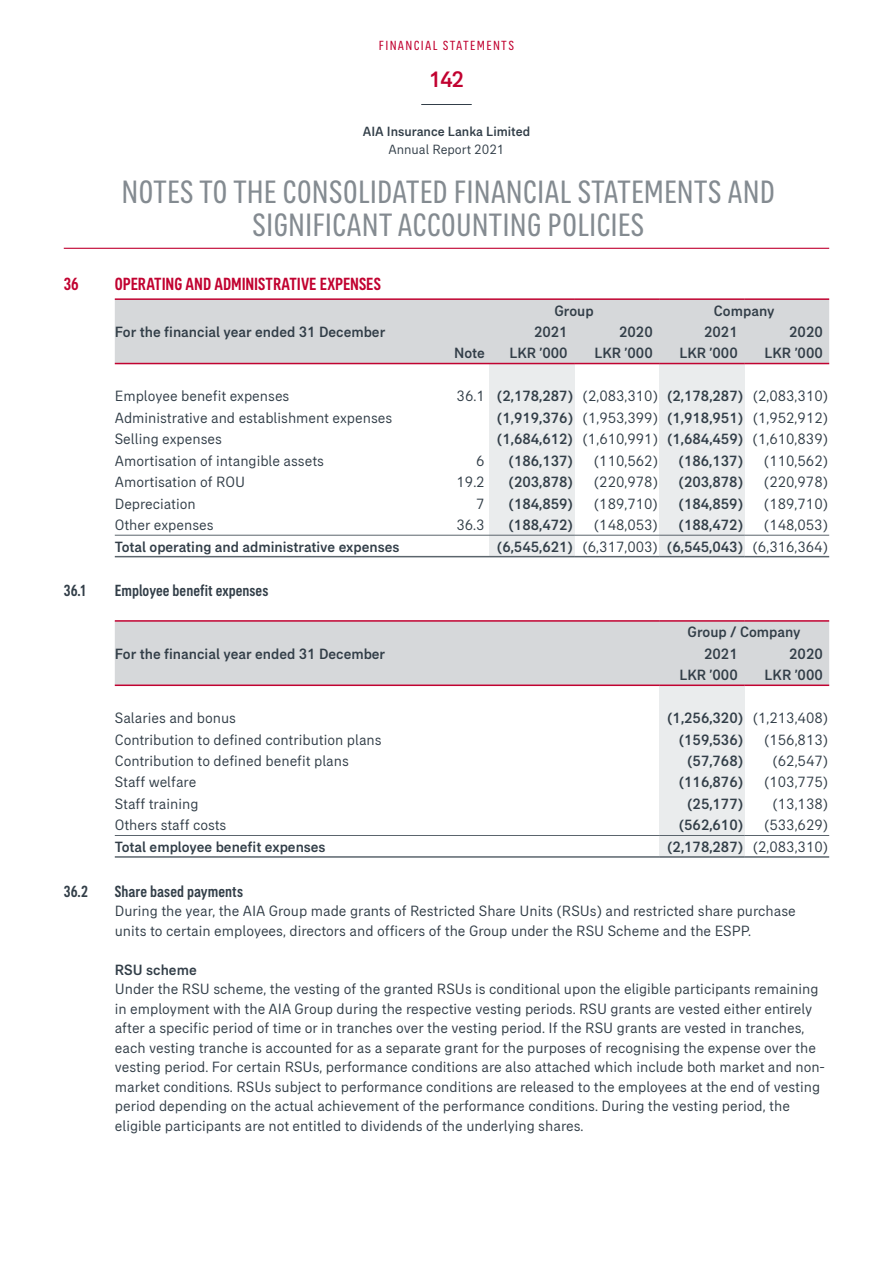
<style>
.page{position:relative;width:893px;height:1263px;background:#fff}
.page>*{position:absolute;margin:0;border:0;box-sizing:border-box;transform-origin:0 0}
.t1{font:condensed 33px/33px "AIA Everest";color:#848b91;text-align:center}
.t2{font:500 22.5px "AIA Everest";color:#c10230}
.t3{font:500 condensed 18px "AIA Everest";color:#c10230}
.t4{font:500 condensed 16.5px "AIA Everest";letter-spacing:.005em;color:#323e48}
.t5{font:15px/19.5px "AIA Everest";color:#323e48}
.t6{font:500 15px "AIA Everest";color:#323e48}
.t7{font:500 13.5px "AIA Everest";color:#323e48}
.t8{font:condensed 13.5px "AIA Everest";letter-spacing:.1em;color:#c10230}
.t9{font:13.5px "AIA Everest";color:#323e48}
.s1{font-weight:500}
.s2{font-weight:400}
</style>
<div class="page">
<hr style="left:421px;top:104px;width:51px;height:1px;background:#323e48">
<hr style="left:64px;top:248px;width:765px;height:1px;background:#c10230">
<div style="left:489px;top:361px;width:85px;height:196px;background:#eaeced"></div>
<div style="left:659px;top:361px;width:85px;height:196px;background:#eaeced"></div>
<div style="left:659px;top:686px;width:85px;height:172px;background:#eaeced"></div>
<div style="left:115px;top:300px;width:714px;height:63px;background:#d6d8da"></div>
<hr style="left:115px;top:298px;width:323px;height:2px;background:#c10230">
<hr style="left:438px;top:298px;width:51px;height:2px;background:#c10230">
<hr style="left:489px;top:298px;width:85px;height:2px;background:#c10230">
<hr style="left:574px;top:298px;width:85px;height:2px;background:#c10230">
<hr style="left:659px;top:298px;width:85px;height:2px;background:#c10230">
<hr style="left:744px;top:298px;width:85px;height:2px;background:#c10230">
<hr style="left:115px;top:363px;width:323px;height:1px;background:#c10230">
<hr style="left:438px;top:363px;width:51px;height:1px;background:#c10230">
<hr style="left:489px;top:363px;width:85px;height:1px;background:#c10230">
<hr style="left:574px;top:363px;width:85px;height:1px;background:#c10230">
<hr style="left:659px;top:363px;width:85px;height:1px;background:#c10230">
<hr style="left:744px;top:363px;width:85px;height:1px;background:#c10230">
<hr style="left:115px;top:535px;width:323px;height:1px;background:#5b656d">
<hr style="left:438px;top:535px;width:51px;height:1px;background:#5b656d">
<hr style="left:489px;top:535px;width:85px;height:1px;background:#5b656d">
<hr style="left:574px;top:535px;width:85px;height:1px;background:#5b656d">
<hr style="left:659px;top:535px;width:85px;height:1px;background:#5b656d">
<hr style="left:744px;top:535px;width:85px;height:1px;background:#5b656d">
<hr style="left:115px;top:556px;width:323px;height:1px;background:#5b656d">
<hr style="left:438px;top:556px;width:51px;height:1px;background:#5b656d">
<hr style="left:489px;top:556px;width:85px;height:1px;background:#5b656d">
<hr style="left:574px;top:556px;width:85px;height:1px;background:#5b656d">
<hr style="left:659px;top:556px;width:85px;height:1px;background:#5b656d">
<hr style="left:744px;top:556px;width:85px;height:1px;background:#5b656d">
<div style="left:115px;top:622px;width:714px;height:62px;background:#d6d8da"></div>
<hr style="left:115px;top:620px;width:544px;height:2px;background:#c10230">
<hr style="left:659px;top:620px;width:85px;height:2px;background:#c10230">
<hr style="left:744px;top:620px;width:85px;height:2px;background:#c10230">
<hr style="left:115px;top:684px;width:544px;height:2px;background:#c10230">
<hr style="left:659px;top:684px;width:85px;height:2px;background:#c10230">
<hr style="left:744px;top:684px;width:85px;height:2px;background:#c10230">
<hr style="left:115px;top:835px;width:544px;height:1px;background:#5b656d">
<hr style="left:659px;top:835px;width:85px;height:1px;background:#5b656d">
<hr style="left:744px;top:835px;width:85px;height:1px;background:#5b656d">
<hr style="left:115px;top:856px;width:544px;height:2px;background:#5b656d">
<hr style="left:659px;top:856px;width:85px;height:2px;background:#5b656d">
<hr style="left:744px;top:856px;width:85px;height:2px;background:#5b656d">
<p class="t8" style="left:379px;top:38px;width:137px">FINANCIAL STATEMENTS</p>
<h2 class="t2" style="left:429px;top:67px;width:37px">142</h2>
<p class="t7" style="left:363px;top:124px;width:169px">AIA Insurance Lanka Limited</p>
<p class="t9" style="left:388px;top:142px;width:118px">Annual Report 2021</p>
<h1 class="t1" style="left:122px;top:175px;width:655px">NOTES TO THE CONSOLIDATED FINANCIAL STATEMENTS AND<br>SIGNIFICANT ACCOUNTING POLICIES</h1>
<p class="t3" style="left:64px;top:274px;width:17px">36</p>
<p class="t3" style="left:115px;top:274px;width:268px">OPERATING AND ADMINISTRATIVE EXPENSES</p>
<p class="t6" style="left:554px;top:302px;width:41px">Group</p>
<p class="t6" style="left:714px;top:302px;width:62px">Company</p>
<p class="t6" style="left:115px;top:323px;width:272px">For the financial year ended 31 December</p>
<p class="t6" style="left:534px;top:323px;width:35px">2021</p>
<p class="t6" style="left:619px;top:323px;width:35px">2020</p>
<p class="t6" style="left:704px;top:323px;width:35px">2021</p>
<p class="t6" style="left:789px;top:323px;width:35px">2020</p>
<p class="t6" style="left:454px;top:345px;width:32px">Note</p>
<p class="t6" style="left:509px;top:345px;width:60px">LKR ’000</p>
<p class="t6" style="left:594px;top:345px;width:60px">LKR ’000</p>
<p class="t6" style="left:679px;top:345px;width:60px">LKR ’000</p>
<p class="t6" style="left:765px;top:345px;width:60px">LKR ’000</p>
<p class="t5" style="left:115px;top:386px;width:176px">Employee benefit expenses</p>
<p class="t5" style="left:457px;top:386px;width:373px">36.1 <span class="s1">(2,178,287)</span> (2,083,310) <span class="s1">(2,178,287)</span> (2,083,310)</p>
<p class="t5" style="left:115px;top:408px;width:279px">Administrative and establishment expenses</p>
<p class="t6" style="left:497px;top:409px;width:333px">(1,919,376) <span class="s2">(1,953,399)</span> (1,918,951) <span class="s2">(1,952,912)</span></p>
<p class="t5" style="left:115px;top:429px;width:109px">Selling expenses</p>
<p class="t6" style="left:497px;top:430px;width:333px">(1,684,612) <span class="s2">(1,610,991)</span> (1,684,459) <span class="s2">(1,610,839)</span></p>
<p class="t5" style="left:115px;top:451px;width:211px">Amortisation of intangible assets</p>
<p class="t5" style="left:476px;top:451px;width:10px">6</p>
<p class="t6" style="left:508px;top:452px;width:66px">(186,137)</p>
<p class="t5" style="left:594px;top:451px;width:66px">(110,562)</p>
<p class="t6" style="left:679px;top:452px;width:66px">(186,137)</p>
<p class="t5" style="left:764px;top:451px;width:66px">(110,562)</p>
<p class="t5" style="left:115px;top:472px;width:132px">Amortisation of ROU</p>
<p class="t5" style="left:456px;top:472px;width:30px">19.2</p>
<p class="t6" style="left:508px;top:473px;width:66px">(203,878)</p>
<p class="t5" style="left:594px;top:472px;width:66px">(220,978)</p>
<p class="t6" style="left:679px;top:473px;width:66px">(203,878)</p>
<p class="t5" style="left:764px;top:472px;width:66px">(220,978)</p>
<p class="t5" style="left:115px;top:493px;width:83px">Depreciation</p>
<p class="t5" style="left:476px;top:493px;width:10px">7</p>
<p class="t6" style="left:508px;top:495px;width:66px">(184,859)</p>
<p class="t5" style="left:594px;top:493px;width:66px">(189,710)</p>
<p class="t6" style="left:679px;top:495px;width:66px">(184,859)</p>
<p class="t5" style="left:764px;top:493px;width:66px">(189,710)</p>
<p class="t5" style="left:115px;top:515px;width:100px">Other expenses</p>
<p class="t5" style="left:456px;top:515px;width:30px">36.3</p>
<p class="t6" style="left:508px;top:516px;width:66px">(188,472)</p>
<p class="t5" style="left:594px;top:515px;width:66px">(148,053)</p>
<p class="t6" style="left:678px;top:516px;width:66px">(188,472)</p>
<p class="t5" style="left:764px;top:515px;width:66px">(148,053)</p>
<p class="t6" style="left:115px;top:538px;width:286px">Total operating and administrative expenses</p>
<p class="t6" style="left:497px;top:538px;width:333px">(6,545,621) <span class="s2">(6,317,003)</span> (6,545,043) <span class="s2">(6,316,364)</span></p>
<p class="t4" style="left:64px;top:581px;width:25px">36.1</p>
<p class="t4" style="left:115px;top:581px;width:155px">Employee benefit expenses</p>
<p class="t6" style="left:688px;top:623px;width:115px">Group / Company</p>
<p class="t6" style="left:115px;top:645px;width:272px">For the financial year ended 31 December</p>
<p class="t6" style="left:704px;top:645px;width:35px">2021</p>
<p class="t6" style="left:789px;top:645px;width:35px">2020</p>
<p class="t6" style="left:679px;top:666px;width:60px">LKR ’000</p>
<p class="t6" style="left:765px;top:666px;width:60px">LKR ’000</p>
<p class="t5" style="left:115px;top:708px;width:123px">Salaries and bonus</p>
<p class="t6" style="left:667px;top:709px;width:163px">(1,256,320) <span class="s2">(1,213,408)</span></p>
<p class="t5" style="left:115px;top:729px;width:268px">Contribution to defined contribution plans</p>
<p class="t6" style="left:679px;top:731px;width:66px">(159,536)</p>
<p class="t5" style="left:764px;top:729px;width:66px">(156,813)</p>
<p class="t5" style="left:115px;top:751px;width:236px">Contribution to defined benefit plans</p>
<p class="t6" style="left:687px;top:752px;width:58px">(57,768)</p>
<p class="t5" style="left:772px;top:751px;width:57px">(62,547)</p>
<p class="t5" style="left:115px;top:772px;width:83px">Staff welfare</p>
<p class="t6" style="left:679px;top:774px;width:66px">(116,876)</p>
<p class="t5" style="left:764px;top:772px;width:66px">(103,775)</p>
<p class="t5" style="left:115px;top:794px;width:85px">Staff training</p>
<p class="t6" style="left:687px;top:795px;width:58px">(25,177)</p>
<p class="t5" style="left:772px;top:794px;width:57px">(13,138)</p>
<p class="t5" style="left:115px;top:815px;width:113px">Others staff costs</p>
<p class="t6" style="left:679px;top:816px;width:66px">(562,610)</p>
<p class="t5" style="left:764px;top:815px;width:66px">(533,629)</p>
<p class="t6" style="left:115px;top:838px;width:212px">Total employee benefit expenses</p>
<p class="t6" style="left:667px;top:838px;width:163px">(2,178,287) <span class="s2">(2,083,310)</span></p>
<p class="t4" style="left:64px;top:882px;width:26px">36.2</p>
<p class="t4" style="left:115px;top:882px;width:130px">Share based payments</p>
<p class="t5" style="left:115px;top:901px;width:682px">During the year, the AIA Group made grants of Restricted Share Units (RSUs) and restricted share purchase units to certain employees, directors and officers of the Group under the RSU Scheme and the ESPP.</p>
<p class="t6" style="left:115px;top:961px;width:83px">RSU scheme</p>
<p class="t5" style="left:115px;top:979px;width:712px">Under the RSU scheme, the vesting of the granted RSUs is conditional upon the eligible participants remaining in employment with the AIA Group during the respective vesting periods. RSU grants are vested either entirely after a specific period of time or in tranches over the vesting period. If the RSU grants are vested in tranches, each vesting tranche is accounted for as a separate grant for the purposes of recognising the expense over the vesting period. For certain RSUs, performance conditions are also attached which include both market and non&shy;market conditions. RSUs subject to performance conditions are released to the employees at the end of vesting period depending on the actual achievement of the performance conditions. During the vesting period, the eligible participants are not entitled to dividends of the underlying shares.</p>
</div>
